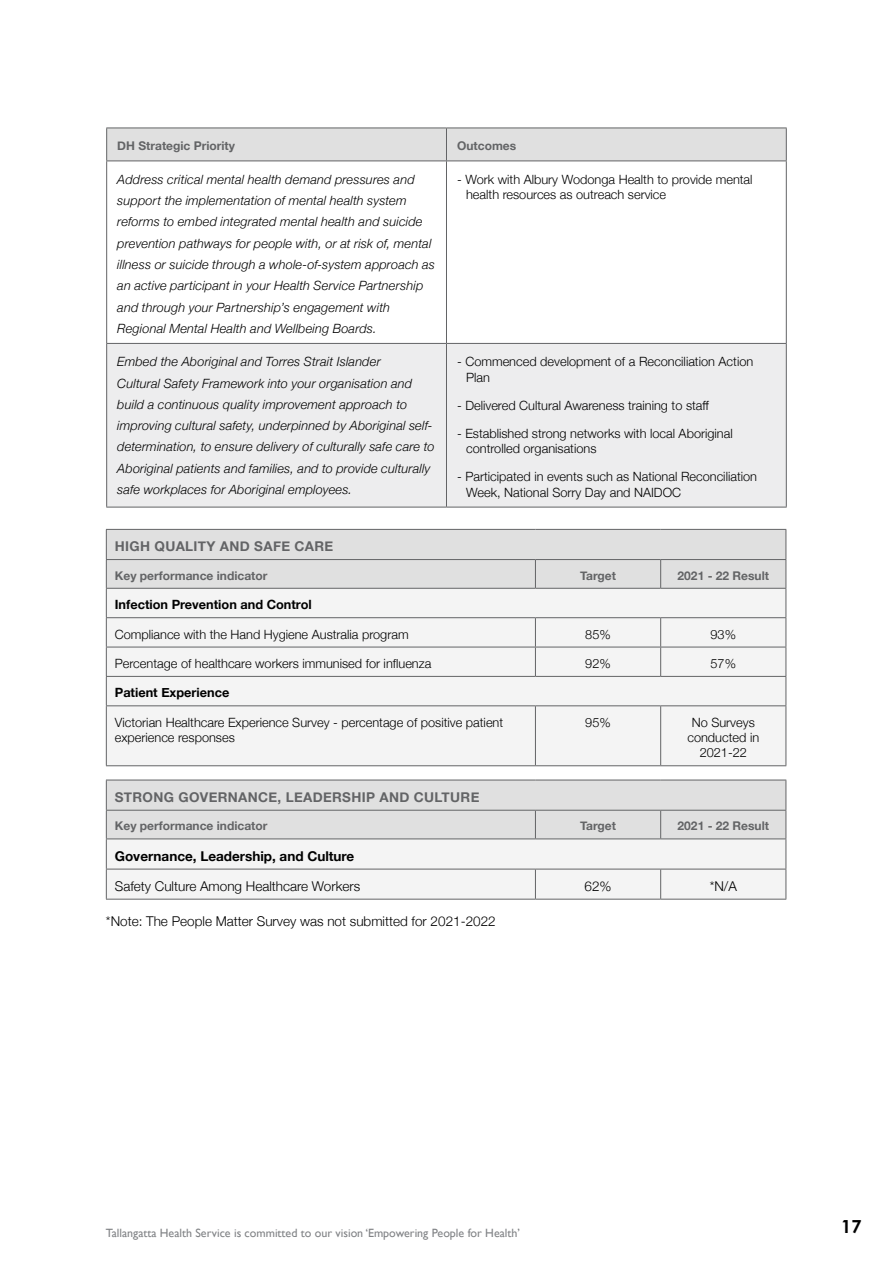
<style>
.page{position:relative;width:893px;height:1263px;background:#fff}
.page>*{position:absolute;margin:0;border:0;box-sizing:border-box;transform-origin:0 0}
.t1{font:700 18px "Century Gothic";color:#000}
.t2{font:300 13.5px "Helvetica Neue";color:#000}
.t3{font:700 13.5px "Helvetica Neue";letter-spacing:.025em;color:#636466}
.t4{font:700 13.5px "Helvetica Neue";color:#000}
.t5{font:italic 300 12.75px/21.3px "Helvetica Neue";letter-spacing:.015em;color:#000}
.t6{font:300 12.75px/15.3px "Helvetica Neue";color:#000}
.t7{font:700 12.75px "Helvetica Neue";color:#000}
.t8{font:700 12px "Helvetica Neue";color:#636466}
.t9{font:12px "Gill Sans";color:#808285}
</style>
<div class="page">
<div style="left:107px;top:129px;width:679px;height:32px;background:#e0e0e0"></div>
<div style="left:107px;top:344px;width:679px;height:163px;background:#ededee"></div>
<hr style="left:106px;top:128px;width:340px;height:1px;background:#636466">
<hr style="left:106px;top:128px;width:1px;height:33px;background:#636466">
<hr style="left:446px;top:128px;width:341px;height:1px;background:#636466">
<hr style="left:446px;top:128px;width:1px;height:33px;background:#636466">
<hr style="left:786px;top:128px;width:1px;height:33px;background:#636466">
<hr style="left:106px;top:161px;width:1px;height:182px;background:#636466">
<hr style="left:446px;top:161px;width:1px;height:182px;background:#636466">
<hr style="left:786px;top:161px;width:1px;height:182px;background:#636466">
<hr style="left:106px;top:161px;width:340px;height:1px;background:#636466">
<hr style="left:106px;top:507px;width:340px;height:1px;background:#636466">
<hr style="left:446px;top:161px;width:341px;height:1px;background:#636466">
<hr style="left:446px;top:507px;width:341px;height:1px;background:#636466">
<hr style="left:106px;top:344px;width:1px;height:163px;background:#636466">
<hr style="left:106px;top:343px;width:340px;height:1px;background:#636466">
<hr style="left:446px;top:343px;width:341px;height:1px;background:#636466">
<hr style="left:446px;top:344px;width:1px;height:163px;background:#636466">
<hr style="left:786px;top:344px;width:1px;height:163px;background:#636466">
<div style="left:107px;top:706px;width:679px;height:59px;background:#f4f4f4"></div>
<svg style="left:106px;top:529px;width:681px;height:176px"></svg>
<hr style="left:106px;top:705px;width:429px;height:1px;background:#636466">
<hr style="left:106px;top:706px;width:1px;height:59px;background:#636466">
<hr style="left:535px;top:705px;width:126px;height:1px;background:#636466">
<hr style="left:535px;top:706px;width:1px;height:59px;background:#636466">
<hr style="left:661px;top:705px;width:125px;height:1px;background:#636466">
<hr style="left:660px;top:706px;width:1px;height:59px;background:#636466">
<hr style="left:786px;top:706px;width:1px;height:59px;background:#636466">
<hr style="left:106px;top:765px;width:429px;height:1px;background:#636466">
<hr style="left:535px;top:765px;width:126px;height:1px;background:#636466">
<hr style="left:661px;top:765px;width:125px;height:1px;background:#636466">
<svg style="left:106px;top:781px;width:681px;height:118px"></svg>
<hr style="left:106px;top:838px;width:429px;height:1px;background:#636466">
<hr style="left:106px;top:839px;width:1px;height:30px;background:#636466">
<hr style="left:535px;top:838px;width:126px;height:1px;background:#636466">
<hr style="left:661px;top:838px;width:125px;height:1px;background:#636466">
<hr style="left:786px;top:839px;width:1px;height:30px;background:#636466">
<hr style="left:106px;top:869px;width:429px;height:1px;background:#636466">
<hr style="left:106px;top:869px;width:1px;height:30px;background:#636466">
<hr style="left:535px;top:869px;width:126px;height:1px;background:#636466">
<hr style="left:535px;top:869px;width:1px;height:30px;background:#636466">
<hr style="left:661px;top:869px;width:125px;height:1px;background:#636466">
<hr style="left:660px;top:869px;width:1px;height:30px;background:#636466">
<hr style="left:786px;top:869px;width:1px;height:30px;background:#636466">
<hr style="left:106px;top:899px;width:429px;height:1px;background:#636466">
<hr style="left:535px;top:899px;width:126px;height:1px;background:#636466">
<hr style="left:661px;top:899px;width:125px;height:1px;background:#636466">
<hr style="left:786px;top:780px;width:1px;height:30px;background:#636466">
<hr style="left:106px;top:780px;width:1px;height:30px;background:#636466">
<hr style="left:106px;top:780px;width:429px;height:1px;background:#636466">
<hr style="left:535px;top:780px;width:126px;height:1px;background:#636466">
<hr style="left:661px;top:780px;width:125px;height:1px;background:#636466">
<hr style="left:106px;top:810px;width:429px;height:1px;background:#636466">
<hr style="left:535px;top:810px;width:126px;height:1px;background:#636466">
<hr style="left:661px;top:810px;width:125px;height:1px;background:#636466">
<p class="t8" style="left:117px;top:137px;width:119px">DH Strategic Priority</p>
<p class="t8" style="left:457px;top:137px;width:61px">Outcomes</p>
<p class="t5" style="left:117px;top:168px;width:319px">Address critical mental health demand pressures and support the implementation of mental health system reforms to embed integrated mental health and suicide prevention pathways for people with, or at risk of, mental illness or suicide through a whole-of-system approach as an active participant in your Health Service Partnership and through your Partnership’s engagement with Regional Mental Health and Wellbeing Boards.</p>
<p class="t6" style="left:466px;top:171px;width:288px;text-indent:-9px">- Work with Albury Wodonga Health to provide mental health resources as outreach service</p>
<p class="t5" style="left:117px;top:350px;width:319px">Embed the Aboriginal and Torres Strait Islander<br>Cultural Safety Framework into your organisation and build a continuous quality improvement approach to improving cultural safety, underpinned by Aboriginal self&shy;determination, to ensure delivery of culturally safe care to Aboriginal patients and families, and to provide culturally safe workplaces for Aboriginal employees.</p>
<p class="t6" style="left:466px;top:353px;width:289px;text-indent:-9px">- Commenced development of a Reconciliation Action<br>Plan</p>
<p class="t6" style="left:457px;top:397px;width:253px">- Delivered Cultural Awareness training to staff</p>
<p class="t6" style="left:466px;top:425px;width:268px;text-indent:-9px">- Established strong networks with local Aboriginal controlled organisations</p>
<p class="t6" style="left:466px;top:468px;width:292px;text-indent:-9px">- Participated in events such as National Reconciliation<br>Week, National Sorry Day and NAIDOC</p>
<p class="t3" style="left:115px;top:536px;width:220px">HIGH QUALITY AND SAFE CARE</p>
<p class="t8" style="left:115px;top:566px;width:154px">Key performance indicator</p>
<p class="t8" style="left:580px;top:566px;width:37px">Target</p>
<p class="t8" style="left:678px;top:566px;width:93px">2021 - 22 Result</p>
<p class="t7" style="left:115px;top:595px;width:198px">Infection Prevention and Control</p>
<p class="t6" style="left:115px;top:625px;width:295px">Compliance with the Hand Hygiene Australia program</p>
<p class="t6" style="left:585px;top:625px;width:27px">85%</p>
<p class="t6" style="left:711px;top:625px;width:27px">93%</p>
<p class="t6" style="left:115px;top:655px;width:318px">Percentage of healthcare workers immunised for influenza</p>
<p class="t6" style="left:585px;top:655px;width:27px">92%</p>
<p class="t6" style="left:711px;top:655px;width:27px">57%</p>
<p class="t7" style="left:115px;top:683px;width:116px">Patient Experience</p>
<p class="t6" style="left:115px;top:713px;width:390px">Victorian Healthcare Experience Survey - percentage of positive patient experience responses</p>
<p class="t6" style="left:585px;top:713px;width:27px">95%</p>
<p class="t6" style="left:687px;top:713px;width:73px;text-align:center">No Surveys conducted in<br>2021-22</p>
<p class="t3" style="left:115px;top:786px;width:366px">STRONG GOVERNANCE, LEADERSHIP AND CULTURE</p>
<p class="t8" style="left:115px;top:817px;width:154px">Key performance indicator</p>
<p class="t8" style="left:580px;top:817px;width:37px">Target</p>
<p class="t8" style="left:678px;top:817px;width:93px">2021 - 22 Result</p>
<p class="t4" style="left:115px;top:845px;width:241px">Governance, Leadership, and Culture</p>
<p class="t2" style="left:115px;top:875px;width:247px">Safety Culture Among Healthcare Workers</p>
<p class="t2" style="left:585px;top:875px;width:29px">62%</p>
<p class="t2" style="left:710px;top:875px;width:29px">*N/A</p>
<p class="t2" style="left:106px;top:910px;width:391px">*Note: The People Matter Survey was not submitted for 2021-2022</p>
<p class="t3" style="left:106px;top:542px;width:195px">PERFORMANCE PRIORITIES</p>
<p class="t9" style="left:106px;top:1226px;width:416px">Tallangatta Health Service is committed to our vision ‘Empowering People for Health’</p>
<h1 class="t1" style="left:841px;top:1215px;width:22px">17</h1>
</div>
